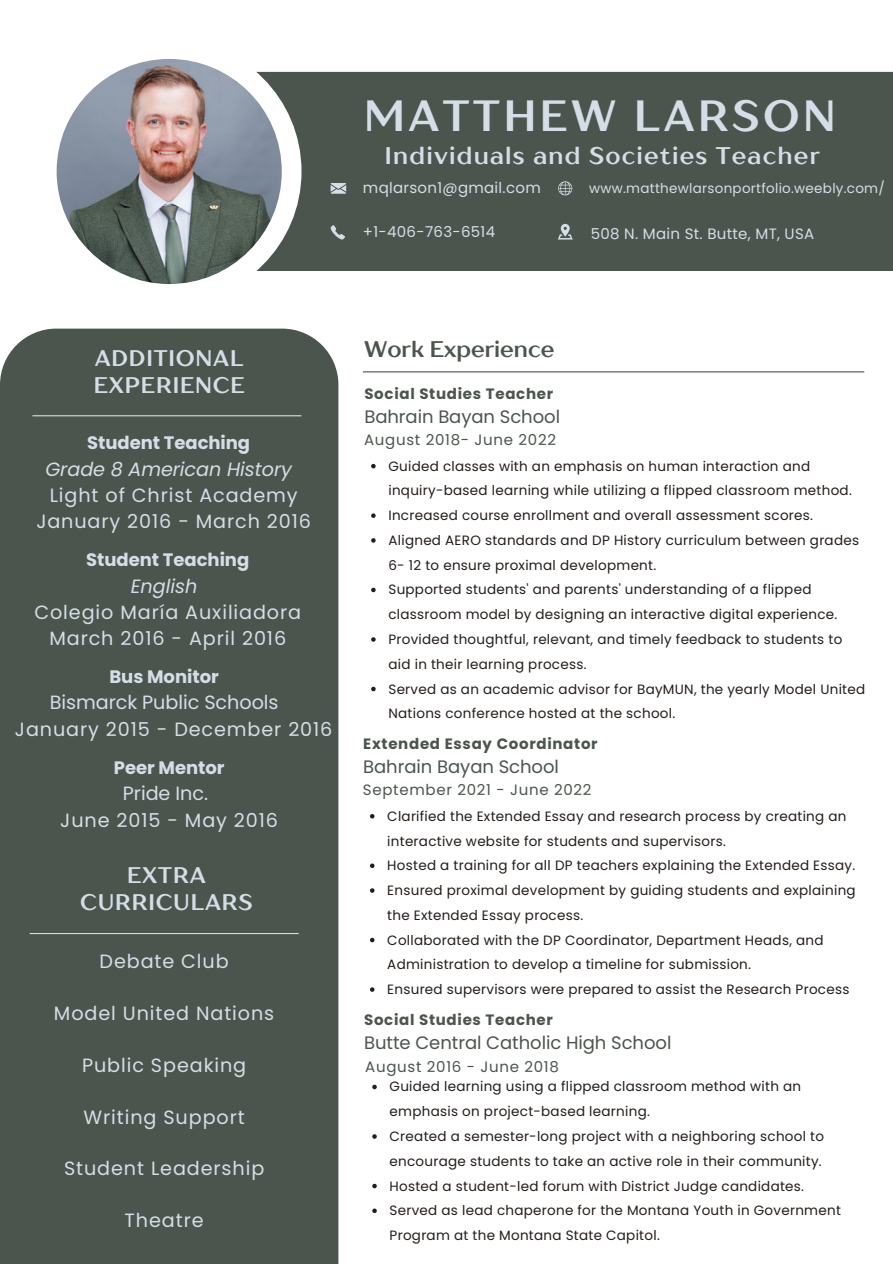
<style>
.page{position:relative;width:893px;height:1264px;background:#fff}
.page>*{position:absolute;margin:0;border:0;box-sizing:border-box;transform-origin:0 0}
.t1{font:700 43.5px "TT Drugs";letter-spacing:.08em;color:#d5dee6}
.t2{font:700 24px "TT Drugs";letter-spacing:.05em;color:#d5dee6}
.t3{font:700 22.5px/27px "TT Drugs";letter-spacing:.035em;color:#d5dee6}
.t4{font:700 22.5px "TT Drugs";color:#4b554d}
.t5{font:19.2px/25.8px "Poppins";letter-spacing:.045em;color:#d5dee6;text-align:center}
.t6{font:19.2px "Poppins";letter-spacing:-.005em;color:#d5dee6}
.t7{font:italic 19.2px "Poppins";letter-spacing:-.005em;color:#d5dee6}
.t8{font:18px "Poppins";letter-spacing:-.005em;color:#4b554d}
.t9{font:700 18px "Poppins";letter-spacing:-.005em;color:#d5dee6}
.t10{font:700 15px "Poppins";letter-spacing:.045em;color:#4b554d}
.t11{font:15px "Poppins";letter-spacing:.045em;color:#4b554d}
.t12{font:15px "Poppins";letter-spacing:.02em;color:#d5dee6}
.t13{font:13.5px/24.8px "Poppins";letter-spacing:.02em;color:#241d19}
.t14{font:13.5px "Poppins";letter-spacing:.02em;color:#d5dee6}
</style>
<div class="page">
<div style="left:0;top:328px;width:338px;height:935px;background:#4b554d"></div>
<div style="left:257px;top:72px;width:635px;height:199px;background:#4b554d"></div>
<div style="left:37px;top:39px;width:264px;height:265px;background:#fff;border-radius:50%"></div>
<img style="left:57px;top:59px;width:225px;height:225px;border-radius:50%">
<svg style="left:330px;top:183px;width:16px;height:11px"></svg>
<svg style="left:330px;top:225px;width:15px;height:14px"></svg>
<svg style="left:557px;top:224px;width:15px;height:15px"></svg>
<svg style="left:558px;top:181px;width:14px;height:14px"></svg>
<hr style="left:32px;top:415px;width:269px;height:1px;background:#d5dee6">
<hr style="left:363px;top:371px;width:501px;height:1px;background:#4b554d">
<svg style="left:371px;top:464px;width:4px;height:4px"></svg>
<svg style="left:371px;top:513px;width:4px;height:5px"></svg>
<svg style="left:371px;top:538px;width:4px;height:4px"></svg>
<svg style="left:371px;top:587px;width:4px;height:5px"></svg>
<svg style="left:371px;top:637px;width:4px;height:4px"></svg>
<svg style="left:371px;top:686px;width:4px;height:5px"></svg>
<svg style="left:370px;top:814px;width:4px;height:4px"></svg>
<svg style="left:370px;top:863px;width:4px;height:5px"></svg>
<svg style="left:370px;top:888px;width:4px;height:4px"></svg>
<svg style="left:370px;top:937px;width:4px;height:5px"></svg>
<svg style="left:370px;top:987px;width:4px;height:4px"></svg>
<svg style="left:372px;top:1084px;width:5px;height:5px"></svg>
<svg style="left:372px;top:1134px;width:5px;height:4px"></svg>
<svg style="left:372px;top:1183px;width:5px;height:5px"></svg>
<svg style="left:372px;top:1208px;width:5px;height:4px"></svg>
<hr style="left:30px;top:933px;width:269px;height:1px;background:#d5dee6">
<h1 class="t1" style="left:364px;top:89px;width:473px">MATTHEW LARSON</h1>
<p class="t2" style="left:385px;top:140px;width:436px">Individuals and Societies Teacher</p>
<p class="t14" style="left:589px;top:179px;width:297px">www.matthewlarsonportfolio.weebly.com/</p>
<h3 class="t12" style="left:363px;top:178px;width:179px">mqlarson1@gmail.com</h3>
<p class="t12" style="left:363px;top:222px;width:134px">+1-406-763-6514</p>
<p class="t12" style="left:590px;top:223px;width:225px">508 N. Main St. Butte, MT, USA</p>
<p class="t3" style="left:94px;top:344px;width:152px">ADDITIONAL<br>EXPERIENCE</p>
<h2 class="t4" style="left:364px;top:335px;width:192px">Work Experience</h2>
<h4 class="t10" style="left:364px;top:383px;width:190px">Social Studies Teacher</h4>
<h5 class="t8" style="left:364px;top:404px;width:197px">Bahrain Bayan School</h5>
<h5 class="t11" style="left:364px;top:429px;width:193px">August 2018- June 2022</h5>
<h4 class="t13" style="left:388px;top:453px;width:465px">Guided classes with an emphasis on human interaction and inquiry-based learning while utilizing a flipped classroom method.</h4>
<h5 class="t13" style="left:388px;top:503px;width:426px">Increased course enrollment and overall assessment scores.</h5>
<h5 class="t13" style="left:388px;top:528px;width:472px">Aligned AERO standards and DP History curriculum between grades<br>6- 12 to ensure proximal development.</h5>
<h4 class="t13" style="left:388px;top:577px;width:450px">Supported students' and parents' understanding of a flipped classroom model by designing an interactive digital experience.</h4>
<h5 class="t13" style="left:388px;top:627px;width:455px">Provided thoughtful, relevant, and timely feedback to students to aid in their learning process.</h5>
<h4 class="t13" style="left:388px;top:676px;width:478px">Served as an academic advisor for BayMUN, the yearly Model United<br>Nations conference hosted at the school.</h4>
<h5 class="t10" style="left:363px;top:733px;width:236px">Extended Essay Coordinator</h5>
<h5 class="t8" style="left:363px;top:754px;width:197px">Bahrain Bayan School</h5>
<h2 class="t11" style="left:363px;top:779px;width:230px">September 2021 - June 2022</h2>
<h5 class="t13" style="left:387px;top:803px;width:460px">Clarified the Extended Essay and research process by creating an interactive website for students and supervisors.</h5>
<h5 class="t13" style="left:387px;top:853px;width:469px">Hosted a training for all DP teachers explaining the Extended Essay.</h5>
<h5 class="t13" style="left:387px;top:877px;width:470px">Ensured proximal development by guiding students and explaining the Extended Essay process.</h5>
<h5 class="t13" style="left:387px;top:927px;width:438px">Collaborated with the DP Coordinator, Department Heads, and<br>Administration to develop a timeline for submission.</h5>
<h5 class="t13" style="left:387px;top:976px;width:463px">Ensured supervisors were prepared to assist the Research Process</h5>
<h5 class="t10" style="left:364px;top:1008px;width:190px">Social Studies Teacher</h5>
<h5 class="t8" style="left:364px;top:1030px;width:309px">Butte Central Catholic High School</h5>
<h3 class="t11" style="left:365px;top:1056px;width:195px">August 2016 - June 2018</h3>
<h6 class="t13" style="left:389px;top:1074px;width:413px">Guided learning using a flipped classroom method with an emphasis on project-based learning.</h6>
<h5 class="t13" style="left:389px;top:1123px;width:436px">Created a semester-long project with a neighboring school to encourage students to take an active role in their community.</h5>
<p class="t13" style="left:389px;top:1173px;width:416px">Hosted a student-led forum with District Judge candidates.</p>
<p class="t13" style="left:389px;top:1198px;width:453px">Served as lead chaperone for the Montana Youth in Government<br>Program at the Montana State Capitol.</p>
<p class="t9" style="left:87px;top:430px;width:164px">Student Teaching</p>
<p class="t7" style="left:45px;top:455px;width:248px">Grade 8 American History</p>
<p class="t5" style="left:36px;top:482px;width:276px">Light of Christ Academy<br>January 2016 - March 2016</p>
<p class="t9" style="left:86px;top:547px;width:164px">Student Teaching</p>
<p class="t7" style="left:131px;top:572px;width:68px">English</p>
<p class="t5" style="left:34px;top:599px;width:268px">Colegio María Auxiliadora<br>March 2016 - April 2016</p>
<p class="t9" style="left:109px;top:664px;width:111px">Bus Monitor</p>
<p class="t6" style="left:50px;top:689px;width:230px">Bismarck Public Schools</p>
<h6 class="t5" style="left:15px;top:716px;width:319px">January 2015 - December 2016</h6>
<h5 class="t9" style="left:114px;top:754px;width:112px">Peer Mentor</h5>
<p class="t6" style="left:123px;top:780px;width:87px">Pride Inc.</p>
<p class="t5" style="left:60px;top:807px;width:219px">June 2015 - May 2016</p>
<p class="t3" style="left:80px;top:861px;width:174px;text-align:center">EXTRA<br>CURRICULARS</p>
<p class="t5" style="left:99px;top:948px;width:131px">Debate Club</p>
<p class="t5" style="left:54px;top:1000px;width:222px">Model United Nations</p>
<p class="t5" style="left:82px;top:1052px;width:166px">Public Speaking</p>
<h6 class="t5" style="left:83px;top:1103px;width:163px">Writing Support</h6>
<h5 class="t5" style="left:64px;top:1155px;width:202px">Student Leadership</h5>
<p class="t5" style="left:125px;top:1207px;width:80px">Theatre</p>
</div>
